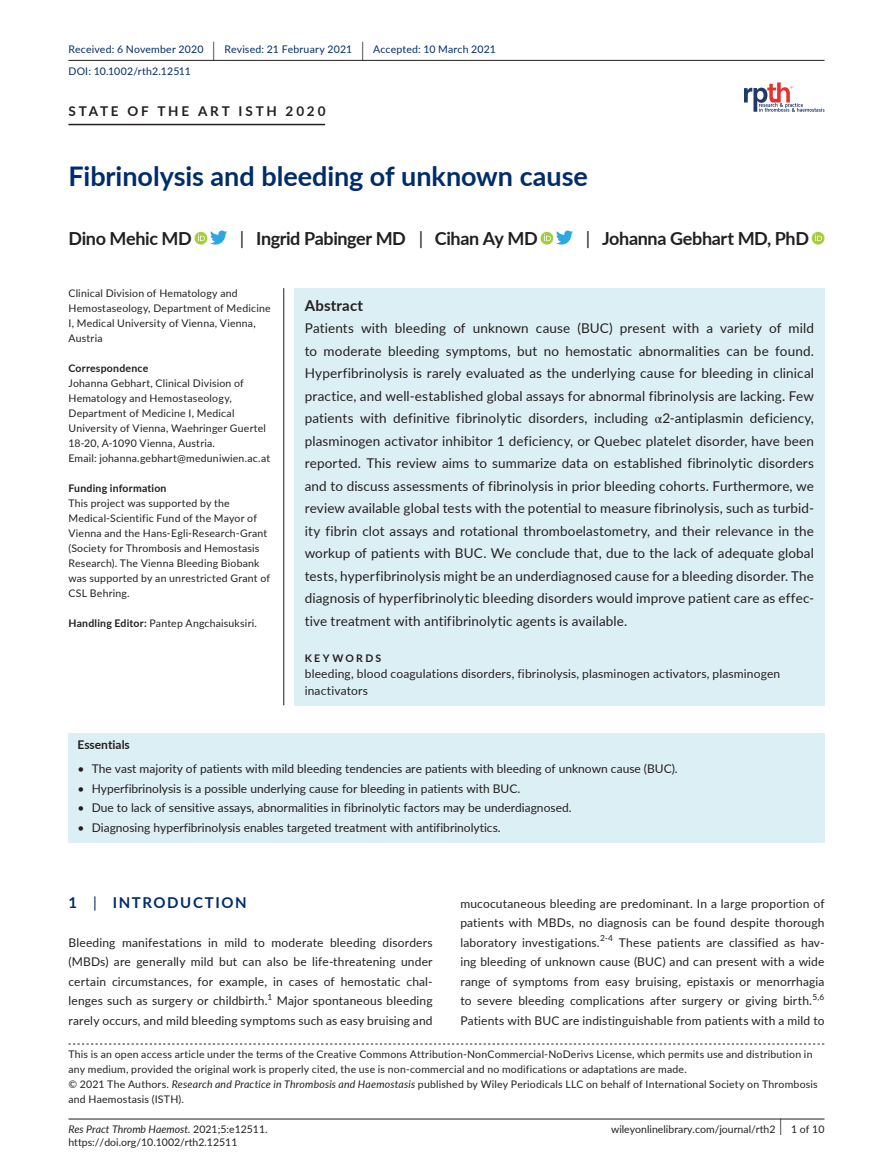
<style>
.page{position:relative;width:893px;height:1174px;background:#fff}
.page>*{position:absolute;margin:0;border:0;box-sizing:border-box;transform-origin:0 0}
.t1{font:700 27px "Lato";color:#002c6b}
.t2{font:700 18px "Lato";letter-spacing:-.02em;color:#231f20}
.t3{font:700 15px "Lato";letter-spacing:.105em;color:#002c6b}
.t4{font:700 15px "Lato";letter-spacing:.015em;color:#231f20}
.t5{font:13.5px/22.5px "Lato";letter-spacing:.01em;color:#231f20;text-align:justify}
.t6{font:700 13.5px "Lato";letter-spacing:.21em;color:#231f20}
.t7{font:12px/19.5px "Lato";color:#231f20;text-align:justify}
.t8{font:700 12px "Lato";color:#231f20}
.t9{font:10.5px/15px "Lato";letter-spacing:.02em;color:#231f20}
.t10{font:10.5px/21.8px "Lato";letter-spacing:.015em;color:#002c6b}
.t11{font:10.5px "Lato";color:#231f20}
.t12{font:italic 10.5px "Lato";color:#231f20}
.t13{font:700 10.5px "Lato";letter-spacing:.02em;color:#231f20}
.t14{font:700 10.5px "Lato";letter-spacing:.22em;color:#231f20}
.t15{font:8.4px "Lato";color:#231f20}
.s1{font-size:19.65px;color:#231f20}
.s2{font-weight:400}
.s3{font-weight:700}
.s4{font-family:"STIX"}
.s5{font-style:italic}
.s6{font-style:normal}
.s7{font-size:17.4px}
</style>
<div class="page">
<svg style="left:744px;top:82px;width:80px;height:30px"></svg>
<hr style="left:68px;top:1118px;width:756px;height:1px;background:#231f20">
<hr style="left:68px;top:60px;width:756px;height:1px;background:#231f20">
<hr style="left:68px;top:124px;width:257px;height:1px;background:#231f20">
<div style="left:195px;top:232px;width:12px;height:12px;background:#a5cd39;border-radius:50%"></div>
<svg style="left:198px;top:230px;width:29px;height:14px"></svg>
<svg style="left:540px;top:232px;width:13px;height:12px"></svg>
<svg style="left:544px;top:230px;width:29px;height:14px"></svg>
<div style="left:812px;top:232px;width:12px;height:12px;background:#a5cd39;border-radius:50%"></div>
<svg style="left:815px;top:234px;width:7px;height:7px"></svg>
<svg style="left:68px;top:1043px;width:756px;height:1px"></svg>
<div style="left:294px;top:288px;width:530px;height:417px;background:#dceff4"></div>
<hr style="left:283px;top:288px;width:1px;height:417px;background:#231f20">
<div style="left:68px;top:732px;width:756px;height:28px;background:#dceff4"></div>
<div style="left:68px;top:753px;width:756px;height:31px;background:#dceff4"></div>
<div style="left:68px;top:773px;width:756px;height:31px;background:#dceff4"></div>
<div style="left:68px;top:792px;width:756px;height:31px;background:#dceff4"></div>
<div style="left:68px;top:812px;width:756px;height:31px;background:#dceff4"></div>
<p class="t10" style="left:68px;top:38px;width:429px">Received: 6 November 2020 <span class="s1">|</span> Revised: 21 February 2021 <span class="s1">|</span> Accepted: 10 March 2021<br>DOI: 10.1002/rth2.12511</p>
<p class="t6" style="left:68px;top:101px;width:259px">STATE OF THE ART ISTH 2020</p>
<h1 class="t1" style="left:68px;top:156px;width:521px">Fibrinolysis and bleeding of unknown cause</h1>
<h2 class="t2" style="left:68px;top:225px;width:125px">Dino Mehic MD</h2>
<h2 class="t2" style="left:240px;top:225px;width:299px"><span class="s2">|</span> Ingrid Pabinger MD <span class="s2">|</span> Cihan Ay MD</h2>
<h2 class="t2" style="left:586px;top:225px;width:225px"><span class="s2">|</span> Johanna Gebhart MD, PhD</h2>
<p class="t9" style="left:68px;top:285px;width:204px">Clinical Division of Hematology and<br>Hemostaseology, Department of Medicine<br>I, Medical University of Vienna, Vienna,<br>Austria</p>
<p class="t13" style="left:68px;top:360px;width:81px">Correspondence</p>
<p class="t9" style="left:68px;top:375px;width:203px">Johanna Gebhart, Clinical Division of Hematology and Hemostaseology, Department of Medicine I, Medical University of Vienna, Waehringer Guertel 18-20, A-1090 Vienna, Austria.<br>Email: johanna.gebhart@meduniwien.ac.at</p>
<p class="t13" style="left:68px;top:480px;width:100px">Funding information</p>
<p class="t9" style="left:68px;top:495px;width:203px">This project was supported by the Medical-Scientific Fund of the Mayor of Vienna and the Hans-Egli-Research-Grant (Society for Thrombosis and Hemostasis Research). The Vienna Bleeding Biobank was supported by an unrestricted Grant of CSL Behring.</p>
<p class="t9" style="left:68px;top:615px;width:190px"><span class="s3">Handling Editor:</span> Pantep Angchaisuksiri.</p>
<p class="t4" style="left:305px;top:294px;width:60px">Abstract</p>
<p class="t5" style="left:305px;top:316px;width:511px">Patients with bleeding of unknown cause (BUC) present with a variety of mild to moderate bleeding symptoms, but no hemostatic abnormalities can be found.<br>Hyperfibrinolysis is rarely evaluated as the underlying cause for bleeding in clinical practice, and well-established global assays for abnormal fibrinolysis are lacking. Few patients with definitive fibrinolytic disorders, including <span class="s4">α</span>2-antiplasmin deficiency, plasminogen activator inhibitor 1 deficiency, or Quebec platelet disorder, have been reported. This review aims to summarize data on established fibrinolytic disorders and to discuss assessments of fibrinolysis in prior bleeding cohorts. Furthermore, we review available global tests with the potential to measure fibrinolysis, such as turbid&shy;ity fibrin clot assays and rotational thromboelastometry, and their relevance in the workup of patients with BUC. We conclude that, due to the lack of adequate global tests, hyperfibrinolysis might be an underdiagnosed cause for a bleeding disorder. The diagnosis of hyperfibrinolytic bleeding disorders would improve patient care as effec&shy;tive treatment with antifibrinolytic agents is available.</p>
<p class="t14" style="left:305px;top:650px;width:78px">KEYWORDS</p>
<p class="t7" style="left:305px;top:665px;width:477px;line-height:16.5px">bleeding, blood coagulations disorders, fibrinolysis, plasminogen activators, plasminogen inactivators</p>
<p class="t8" style="left:77px;top:736px;width:54px">Essentials</p>
<p class="t7" style="left:77px;top:758px;width:602px">• The vast majority of patients with mild bleeding tendencies are patients with bleeding of unknown cause (BUC).</p>
<p class="t7" style="left:77px;top:778px;width:444px">• Hyperfibrinolysis is a possible underlying cause for bleeding in patients with BUC.</p>
<p class="t7" style="left:77px;top:797px;width:496px">• Due to lack of sensitive assays, abnormalities in fibrinolytic factors may be underdiagnosed.</p>
<p class="t7" style="left:77px;top:817px;width:425px">• Diagnosing hyperfibrinolysis enables targeted treatment with antifibrinolytics.</p>
<p class="t3" style="left:68px;top:891px;width:180px">1 <span class="s2">|</span> INTRODUCTION</p>
<p class="t7" style="left:68px;top:932px;width:366px">Bleeding manifestations in mild to moderate bleeding disorders (MBDs) are generally mild but can also be life-threatening under certain circumstances, for example, in cases of hemostatic chal&shy;lenges such as surgery or childbirth.<sup>1</sup> Major spontaneous bleeding rarely occurs, and mild bleeding symptoms such as easy bruising and</p>
<p class="t7" style="left:460px;top:893px;width:366px">mucocutaneous bleeding are predominant. In a large proportion of patients with MBDs, no diagnosis can be found despite thorough laboratory investigations.<sup>2-4</sup></p>
<p class="t7" style="left:460px;top:932px;width:366px;text-indent:159px">These patients are classified as hav&shy;ing bleeding of unknown cause (BUC) and can present with a wide range of symptoms from easy bruising, epistaxis or menorrhagia to severe bleeding complications after surgery or giving birth.</p>
<p class="t15" style="left:812px;top:991px;width:14px">5,6</p>
<p class="t7" style="left:460px;top:1010px;width:366px">Patients with BUC are indistinguishable from patients with a mild to</p>
<p class="t9" style="left:68px;top:1046px;width:751px">This is an open access article under the terms of the Creative Commons Attribution-NonCommercial-NoDerivs License, which permits use and distribution in any medium, provided the original work is properly cited, the use is non-commercial and no modifications or adaptations are made.<br>© 2021 The Authors. <span class="s5">Research and Practice in Thrombosis and Haemostasis</span> published by Wiley Periodicals LLC on behalf of International Society on Thrombosis and Haemostasis (ISTH).</p>
<p class="t12" style="left:68px;top:1121px;width:201px">Res Pract Thromb Haemost. <span class="s6">2021;5:e12511.</span></p>
<p class="t11" style="left:611px;top:1121px;width:215px">wileyonlinelibrary.com/journal/rth2 <span class="s7">|</span> 1 of 10</p>
<p class="t11" style="left:68px;top:1135px;width:170px">https://doi.org/10.1002/rth2.12511</p>
</div>
